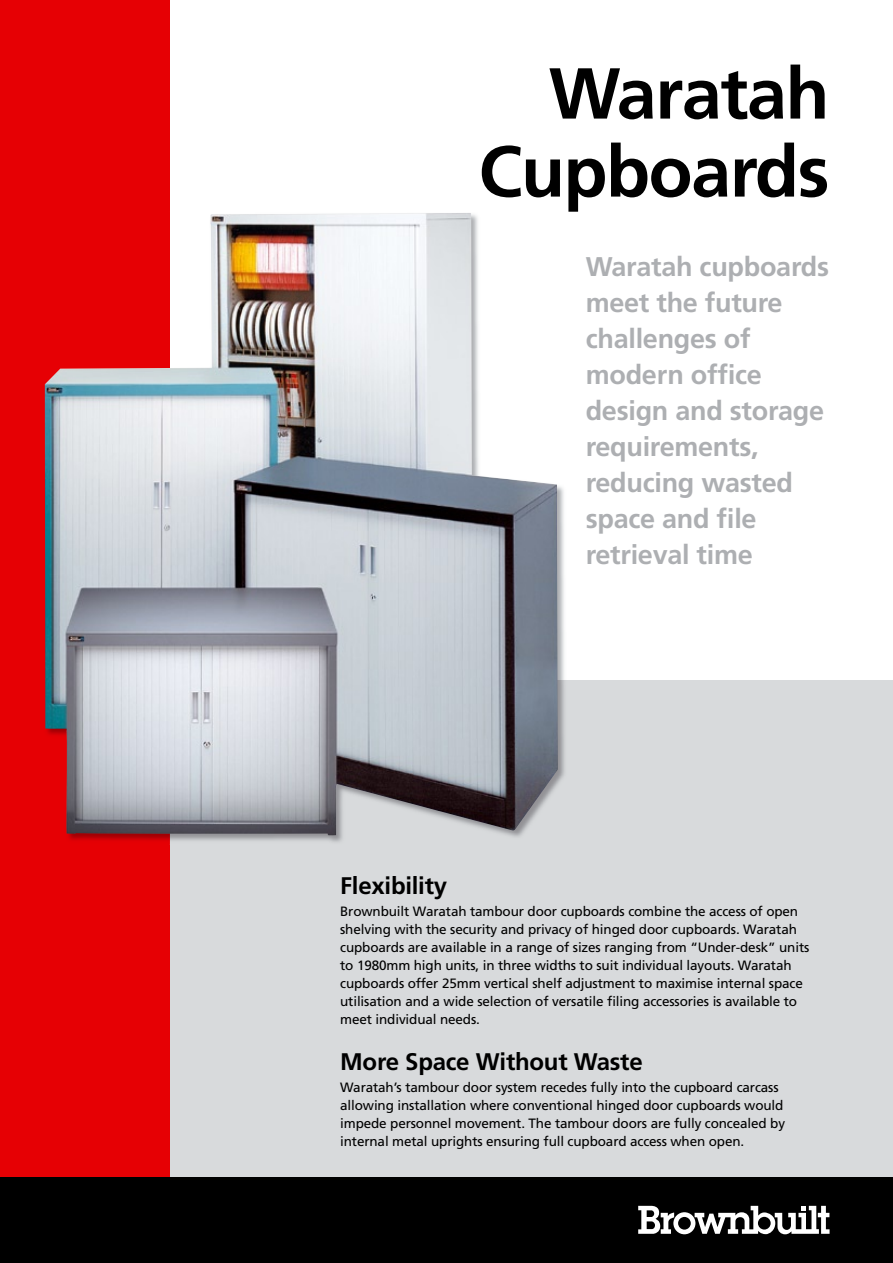
<style>
.page{position:relative;width:893px;height:1263px;background:#fff}
.page>*{position:absolute;margin:0;border:0;box-sizing:border-box;transform-origin:0 0}
.t1{font:700 72px/78px "Frutiger";letter-spacing:-.02em;color:#000;text-align:right}
.t2{font:700 27px/36px "Frutiger";letter-spacing:-.01em;color:#adafb2}
.t3{font:700 24px "Frutiger";letter-spacing:-.01em;color:#000}
.t4{font:13.5px/18px "Frutiger";letter-spacing:-.01em;color:#000}
</style>
<div class="page">
<div style="left:0;top:681px;width:893px;height:582px;background:#d8dadc"></div>
<div style="left:0;top:0;width:170px;height:1263px;background:#e60004"></div>
<div style="left:0;top:1178px;width:893px;height:85px;background:#000"></div>
<svg style="left:638px;top:1206px;width:191px;height:28px;background:#7b7b7b"></svg>
<img style="left:44px;top:384px;width:524px;height:461px">
<img style="left:45px;top:213px;width:513px;height:622px">
<h1 class="t1" style="left:478px;top:55px;width:353px">Waratah<br>Cupboards</h1>
<h2 class="t2" style="left:586px;top:249px;width:245px">Waratah cupboards meet the future challenges of modern office design and storage requirements, reducing wasted space and file retrieval time</h2>
<h3 class="t3" style="left:340px;top:871px;width:108px">Flexibility</h3>
<p class="t4" style="left:340px;top:903px;width:471px">Brownbuilt Waratah tambour door cupboards combine the access of open shelving with the security and privacy of hinged door cupboards. Waratah cupboards are available in a range of sizes ranging from “Under-desk” units to 1980mm high units, in three widths to suit individual layouts. Waratah cupboards offer 25mm vertical shelf adjustment to maximise internal space utilisation and a wide selection of versatile filing accessories is available to meet individual needs.</p>
<h3 class="t3" style="left:340px;top:1048px;width:304px">More Space Without Waste</h3>
<p class="t4" style="left:340px;top:1079px;width:446px">Waratah’s tambour door system recedes fully into the cupboard carcass allowing installation where conventional hinged door cupboards would impede personnel movement. The tambour doors are fully concealed by internal metal uprights ensuring full cupboard access when open.</p>
</div>
